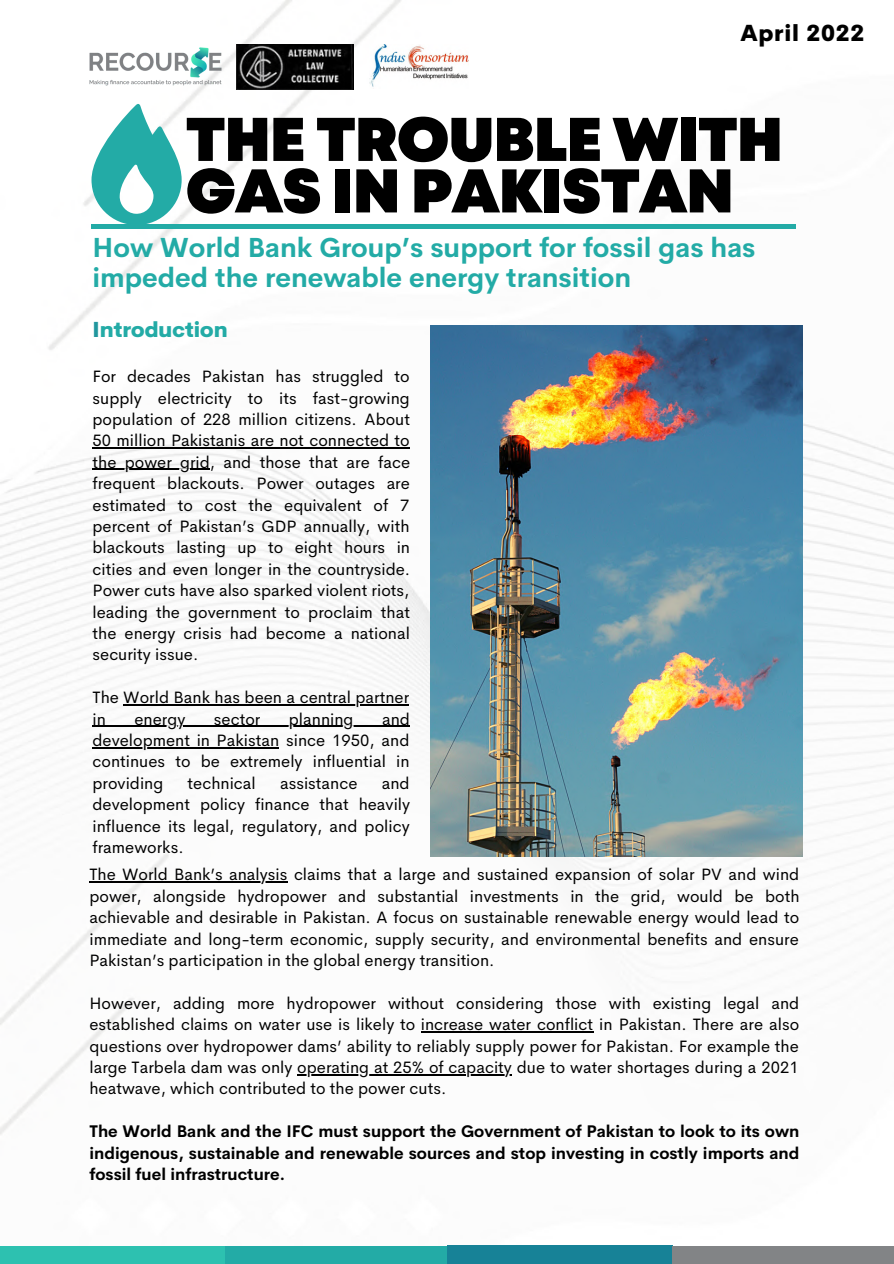
<style>
.page{position:relative;width:894px;height:1264px;background:#fff}
.page>*{position:absolute;margin:0;border:0;box-sizing:border-box;transform-origin:0 0}
.t1{font:900 61.5px "Mont";letter-spacing:-.01em;color:#000}
.t2{font:700 27px/29.2px "Cerebri Sans";color:#23aba6}
.t3{font:800 22.5px "Cerebri Sans";letter-spacing:.035em;color:#000}
.t4{font:800 21px "Cerebri Sans";color:#23aba6}
.t5{font:16.5px/21.5px "Cerebri Sans";color:#000;text-align:justify}
.t6{font:700 16.5px/21.5px "Cerebri Sans";color:#000;text-align:justify}
.s1{color:#21969d}
</style>
<div class="page">
<img style="left:0;top:0;width:893px;height:1135px">
<div style="left:91px;top:224px;width:704px;height:5px;background:#23aba6"></div>
<div style="left:0;top:1245px;width:225px;height:18px;background:#2dc1b0"></div>
<div style="left:225px;top:1245px;width:225px;height:18px;background:#23aba6"></div>
<div style="left:447px;top:1245px;width:225px;height:18px;background:#178297"></div>
<div style="left:672px;top:1245px;width:221px;height:18px;background:#828486"></div>
<img style="left:237px;top:44px;width:116px;height:45px">
<img style="left:89px;top:44px;width:132px;height:44px">
<img style="left:369px;top:44px;width:99px;height:44px">
<svg style="left:91px;top:103px;width:91px;height:121px"></svg>
<img style="left:431px;top:325px;width:371px;height:531px">
<hr style="left:92px;top:447px;width:317px;height:1px;background:#000">
<hr style="left:92px;top:469px;width:118px;height:1px;background:#000">
<hr style="left:123px;top:704px;width:286px;height:1px;background:#000">
<hr style="left:92px;top:725px;width:318px;height:1px;background:#000">
<hr style="left:92px;top:747px;width:187px;height:1px;background:#000">
<hr style="left:89px;top:881px;width:198px;height:1px;background:#000">
<hr style="left:421px;top:1031px;width:172px;height:1px;background:#000">
<hr style="left:297px;top:1074px;width:215px;height:1px;background:#000">
<p class="t3" style="left:740px;top:19px;width:125px">April 2022</p>
<p class="t1" style="left:186px;top:116px;width:598px">THE TROUBLE WITH</p>
<p class="t1" style="left:186px;top:168px;width:549px">GAS IN PAKISTAN</p>
<p class="t2" style="left:92px;top:233px;width:664px">How World Bank Group’s support for fossil gas has impeded the renewable energy transition</p>
<p class="t4" style="left:92px;top:316px;width:136px"><span class="s1">I</span>ntroduction</p>
<p class="t5" style="left:92px;top:365px;width:319px">For decades Pakistan has struggled to supply electricity to its fast-growing population of 228 million citizens. About 50 million Pakistanis are not connected to the power grid, and those that are face frequent blackouts. Power outages are estimated to cost the equivalent of 7 percent of Pakistan’s GDP annually, with blackouts lasting up to eight hours in cities and even longer in the countryside.<br>Power cuts have also sparked violent riots, leading the government to proclaim that the energy crisis had become a national security issue.</p>
<p class="t5" style="left:92px;top:686px;width:318px">The World Bank has been a central partner in</p>
<p class="t5" style="left:92px;top:708px;width:319px;text-indent:289px">and development in Pakistan since 1950, and continues to be extremely influential in providing</p>
<p class="t5" style="left:134px;top:708px;width:52px">energy</p>
<p class="t5" style="left:214px;top:708px;width:48px">sector</p>
<p class="t5" style="left:289px;top:708px;width:66px">planning</p>
<p class="t5" style="left:92px;top:772px;width:319px;text-indent:289px">and development policy finance that heavily influence its legal, regulatory, and policy frameworks.</p>
<p class="t5" style="left:187px;top:772px;width:70px">technical</p>
<p class="t5" style="left:280px;top:772px;width:79px">assistance</p>
<p class="t5" style="left:89px;top:863px;width:711px">The World Bank’s analysis claims that a large and sustained expansion of solar PV and wind power, alongside hydropower and substantial investments in the grid, would be both achievable and desirable in Pakistan. A focus on sustainable renewable energy would lead to immediate and long-term economic, supply security, and environmental benefits and ensure Pakistan’s participation in the global energy transition.</p>
<p class="t5" style="left:89px;top:992px;width:711px">However, adding more hydropower without considering those with existing legal and established claims on water use is likely to increase water conflict in Pakistan. There are also questions over hydropower dams’ ability to reliably supply power for Pakistan. For example the large Tarbela dam was only operating at 25% of capacity due to water shortages during a 2021 heatwave, which contributed to the power cuts.</p>
<p class="t6" style="left:89px;top:1120px;width:711px">The World Bank and the IFC must support the Government of Pakistan to look to its own indigenous, sustainable and renewable sources and stop investing in costly imports and fossil fuel infrastructure.</p>
</div>
